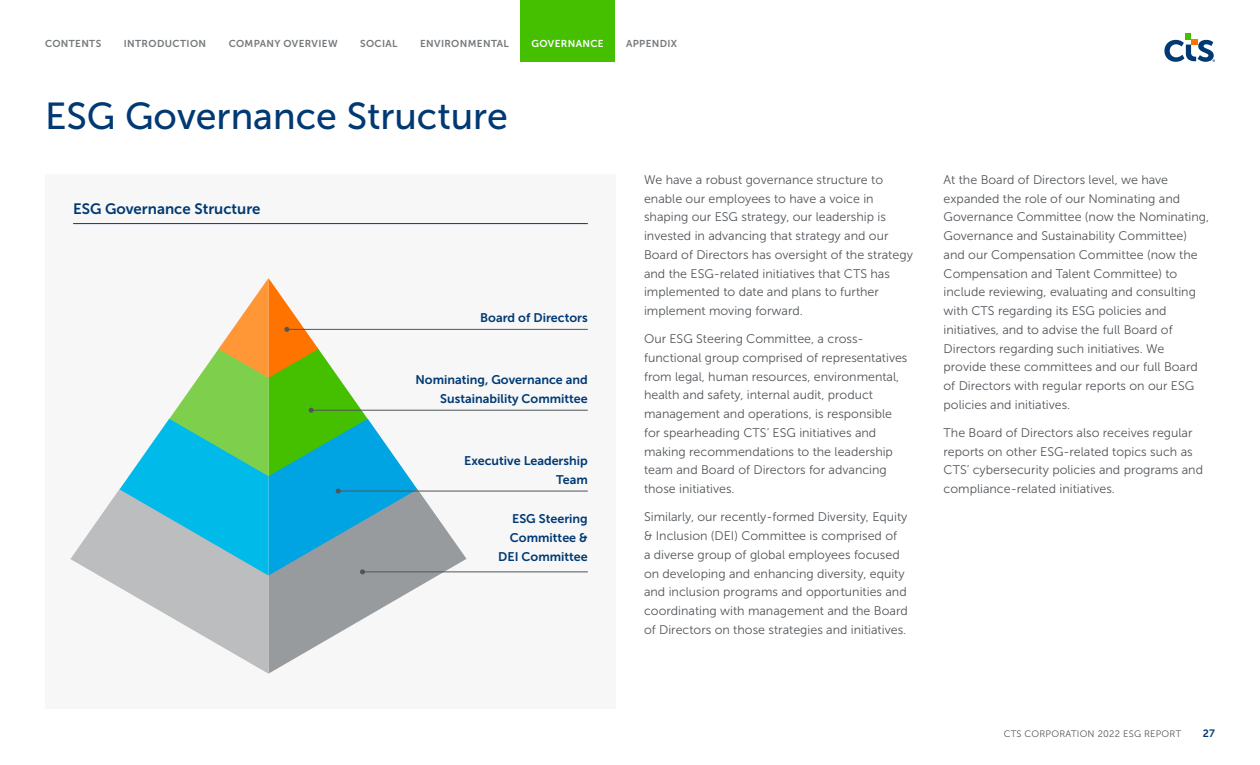
<style>
.page{position:relative;width:1260px;height:765px;background:#fff}
.page>*{position:absolute;margin:0;border:0;box-sizing:border-box;transform-origin:0 0}
.Heading_1{font:37.5px "Museo Sans 500";color:#003973}
.Heading_4{font:15px "Museo Sans 700";color:#003973}
.Body_Text{font:12.5px/18.8px "Museo Sans 300";color:#51555a}
.Heading_3_Blue{font:12.5px/18.8px "Museo Sans 700";color:#003973;text-align:right}
.t1{font:10.62px "Museo Sans 700";color:#003973}
.t2{font:10px "Museo Sans 700";letter-spacing:.035em;color:#75797c}
.t3{font:10px "Museo Sans 700";letter-spacing:.035em;color:#fff}
.t4{font:9.38px "Museo Sans 300";letter-spacing:.025em;color:#51555a}
</style>
<div class="page">
<svg style="left:1164px;top:33px;width:51px;height:29px"></svg>
<div style="left:520px;top:0;width:95px;height:62px;background:#44c000"></div>
<div style="left:45px;top:174px;width:571px;height:535px;background:#f7f7f7"></div>
<hr style="left:73px;top:223px;width:515px;height:1px;background:#003973">
<hr style="left:287px;top:329px;width:301px;height:1px;background:#51555a">
<hr style="left:311px;top:410px;width:277px;height:1px;background:#51555a">
<hr style="left:362px;top:572px;width:226px;height:1px;background:#51555a">
<hr style="left:338px;top:491px;width:250px;height:1px;background:#51555a">
<svg style="left:70px;top:278px;width:397px;height:396px"></svg>
<p class="t2" style="left:45px;top:38px;width:58px">CONTENTS</p>
<p class="t2" style="left:124px;top:38px;width:84px">INTRODUCTION</p>
<p class="t2" style="left:229px;top:38px;width:110px">COMPANY OVERVIEW</p>
<p class="t2" style="left:360px;top:38px;width:39px">SOCIAL</p>
<p class="t2" style="left:420px;top:38px;width:90px">ENVIRONMENTAL</p>
<p class="t3" style="left:531px;top:38px;width:74px">GOVERNANCE</p>
<p class="t2" style="left:626px;top:38px;width:53px">APPENDIX</p>
<p class="Heading_1" style="left:45px;top:96px;width:465px">ESG Governance Structure</p>
<p class="Heading_4" style="left:73px;top:200px;width:189px">ESG Governance Structure</p>
<p class="Heading_3_Blue" style="left:480px;top:308px;width:109px">Board of Directors</p>
<p class="Heading_3_Blue" style="left:415px;top:370px;width:174px">Nominating, Governance and<br>Sustainability Committee</p>
<p class="Heading_3_Blue" style="left:464px;top:451px;width:125px">Executive Leadership<br>Team</p>
<p class="Heading_3_Blue" style="left:510px;top:510px;width:79px;text-align:left">ESG Steering<br>Committee &amp;</p>
<p class="Heading_3_Blue" style="left:498px;top:547px;width:91px">DEI Committee</p>
<p class="Body_Text" style="left:644px;top:170px;width:270px">We have a robust governance structure to enable our employees to have a voice in shaping our ESG strategy, our leadership is invested in advancing that strategy and our Board of Directors has oversight of the strategy and the ESG-related initiatives that CTS has implemented to date and plans to further implement moving forward.</p>
<p class="Body_Text" style="left:644px;top:330px;width:265px">Our ESG Steering Committee, a cross&shy;functional group comprised of representatives from legal, human resources, environmental, health and safety, internal audit, product management and operations, is responsible for spearheading CTS’ ESG initiatives and making recommendations to the leadership team and Board of Directors for advancing those initiatives.</p>
<p class="Body_Text" style="left:644px;top:508px;width:265px">Similarly, our recently-formed Diversity, Equity &amp; Inclusion (DEI) Committee is comprised of<br>a diverse group of global employees focused on developing and enhancing diversity, equity and inclusion programs and opportunities and coordinating with management and the Board of Directors on those strategies and initiatives.</p>
<p class="Body_Text" style="left:944px;top:170px;width:267px">At the Board of Directors level, we have expanded the role of our Nominating and Governance Committee (now the Nominating, Governance and Sustainability Committee) and our Compensation Committee (now the Compensation and Talent Committee) to include reviewing, evaluating and consulting with CTS regarding its ESG policies and initiatives, and to advise the full Board of Directors regarding such initiatives. We provide these committees and our full Board of Directors with regular reports on our ESG policies and initiatives.</p>
<p class="Body_Text" style="left:944px;top:423px;width:261px">The Board of Directors also receives regular reports on other ESG-related topics such as CTS’ cybersecurity policies and programs and compliance-related initiatives.</p>
<p class="t4" style="left:1004px;top:729px;width:179px">CTS CORPORATION 2022 ESG REPORT</p>
<p class="t1" style="left:1203px;top:727px;width:14px">27</p>
</div>
